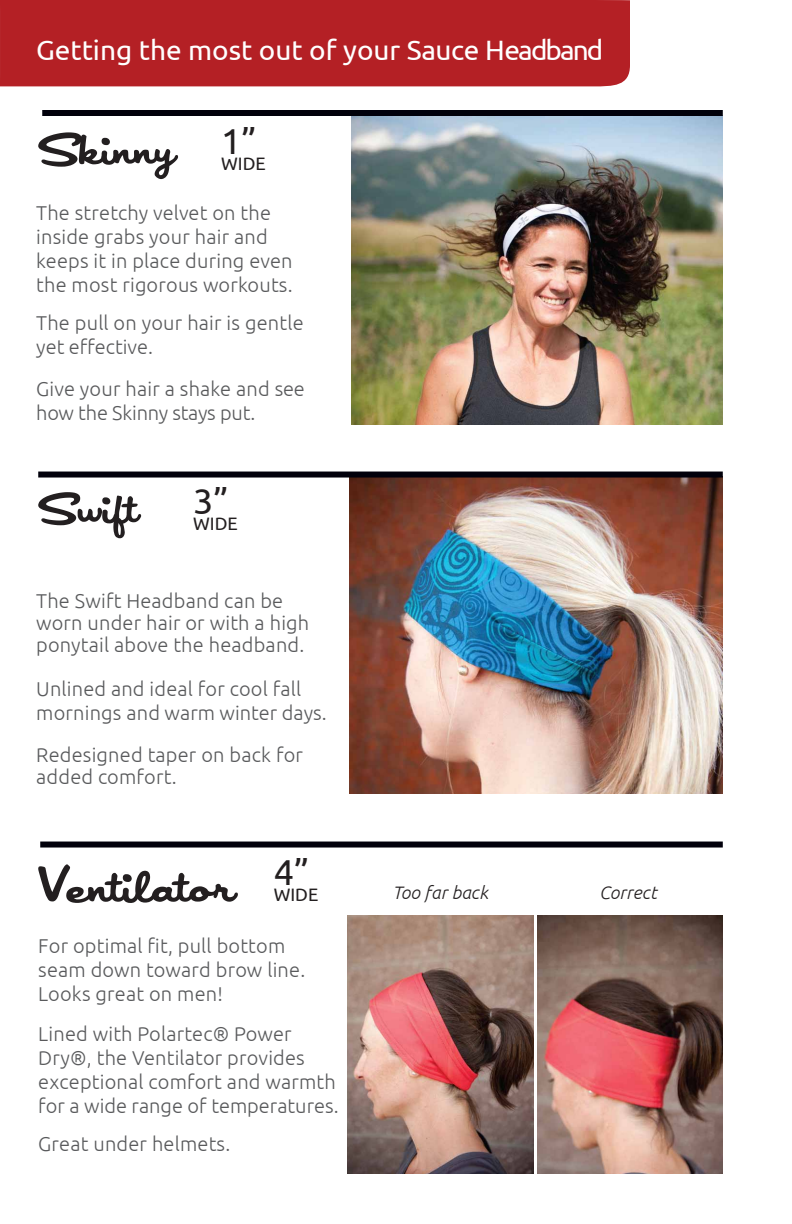
<style>
.page{position:relative;width:792px;height:1224px;background:#fff}
.page>*{position:absolute;margin:0;border:0;box-sizing:border-box;transform-origin:0 0}
.t1{font:28px "Ubuntu";color:#fff}
.t2{font:300 20px/24px "Ubuntu";letter-spacing:.01em;color:#595a5c}
.t3{font:300 20px/24px "Ubuntu";letter-spacing:-.01em;color:#595a5c}
.t4{font:18px "Ubuntu";color:#231f20}
.t5{font:italic 300 18px "Ubuntu";letter-spacing:.01em;color:#231f20}
</style>
<div class="page">
<img style="left:350px;top:478px;width:373px;height:316px">
<img style="left:351px;top:116px;width:372px;height:309px">
<img style="left:347px;top:916px;width:186px;height:257px">
<img style="left:537px;top:916px;width:186px;height:257px">
<div style="left:42px;top:110px;width:681px;height:6px;background:#01000b"></div>
<div style="left:38px;top:472px;width:685px;height:6px;background:#01000b"></div>
<div style="left:40px;top:842px;width:683px;height:6px;background:#01000b"></div>
<svg style="left:38px;top:132px;width:140px;height:47px"></svg>
<svg style="left:38px;top:492px;width:103px;height:46px"></svg>
<svg style="left:38px;top:864px;width:200px;height:39px"></svg>
<div style="left:0;top:0;width:630px;height:86px;background:#b42025"></div>
<h1 class="t1" style="left:36px;top:33px;width:569px">Getting the most out of your Sauce Headband</h1>
<p class="t4" style="left:221px;top:153px;width:46px"><sup>1”</sup>WIDE</p>
<p class="t2" style="left:36px;top:200px;width:258px">The stretchy velvet on the inside grabs your hair and keeps it in place during even the most rigorous workouts.</p>
<p class="t2" style="left:36px;top:310px;width:269px">The pull on your hair is gentle yet effective.</p>
<p class="t3" style="left:36px;top:376px;width:270px">Give your hair a shake and see how the Skinny stays put.</p>
<p class="t4" style="left:193px;top:513px;width:46px"><sup>3”</sup>WIDE</p>
<p class="t2" style="left:36px;top:589px;width:275px;line-height:22px">The Swift Headband can be worn under hair or with a high ponytail above the headband.</p>
<p class="t2" style="left:36px;top:676px;width:292px">Unlined and ideal for cool fall mornings and warm winter days.</p>
<p class="t2" style="left:36px;top:743px;width:268px;line-height:22px">Redesigned taper on back for added comfort.</p>
<p class="t4" style="left:274px;top:883px;width:46px"><sup>4”</sup>WIDE</p>
<p class="t2" style="left:38px;top:934px;width:269px">For optimal fit, pull bottom seam down toward brow line.<br>Looks great on men!</p>
<p class="t2" style="left:38px;top:1022px;width:302px">Lined with Polartec® Power<br>Dry®, the Ventilator provides exceptional comfort and warmth for a wide range of temperatures.</p>
<p class="t2" style="left:38px;top:1132px;width:194px">Great under helmets.</p>
<p class="t5" style="left:392px;top:882px;width:97px">Too far back</p>
<p class="t5" style="left:599px;top:882px;width:59px">Correct</p>
</div>
